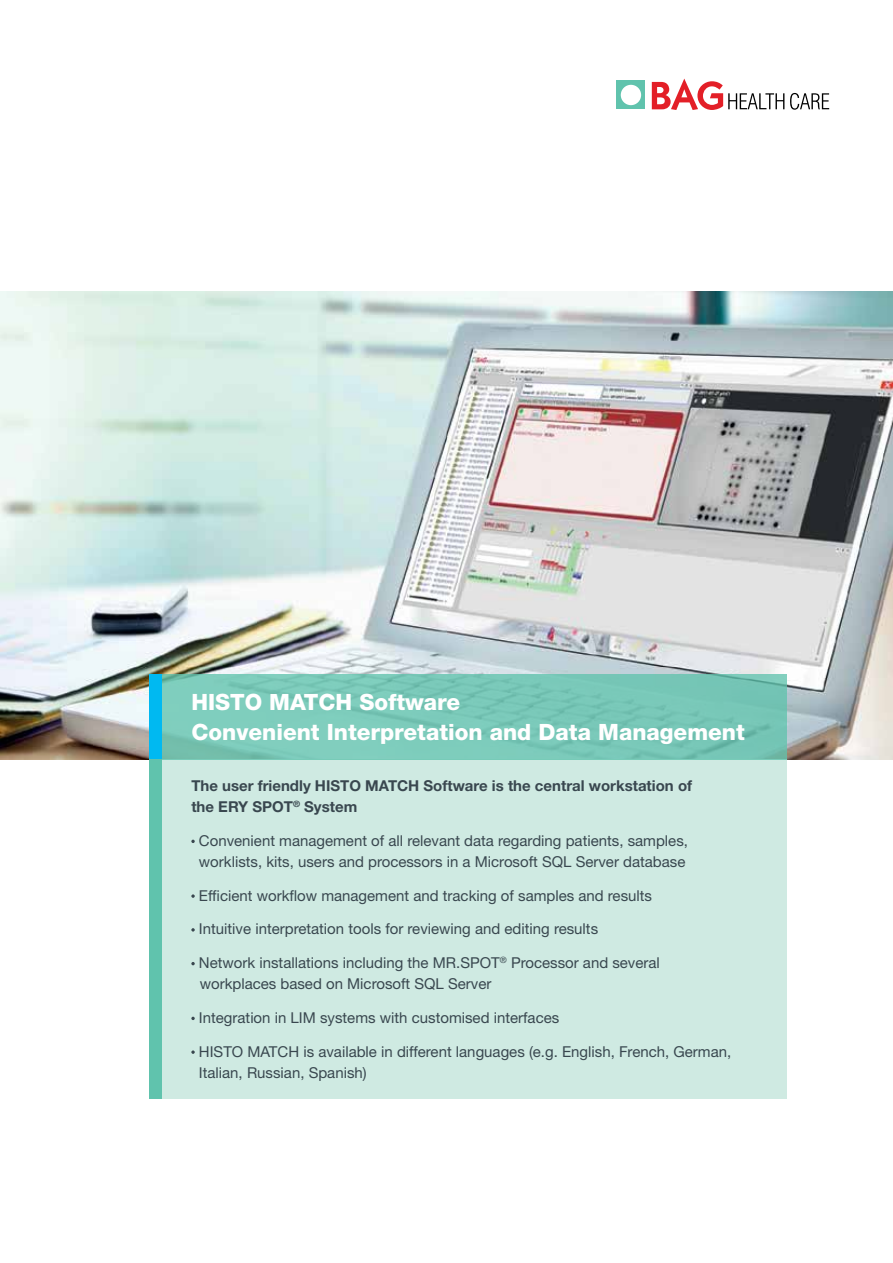
<style>
.page{position:relative;width:893px;height:1263px;background:#fff}
.page>*{position:absolute;margin:0;border:0;box-sizing:border-box;transform-origin:0 0}
.t1{font:800 22.5px/30px "Helvetica Neue LT Std";color:#fff}
.t2{font:15px/21px "Helvetica Neue LT Std";color:#39474f}
.t3{font:700 15px/21px "Helvetica Neue LT Std";color:#39474f}
</style>
<div class="page">
<div style="left:617px;top:81px;width:28px;height:28px;background:#60c3ad"></div>
<div style="left:621px;top:85px;width:20px;height:20px;background:#fff;border-radius:50%"></div>
<svg style="left:652px;top:79px;width:132px;height:31px"></svg>
<svg style="left:790px;top:93px;width:39px;height:17px"></svg>
<img style="left:0;top:291px;width:893px;height:468px">
<div style="left:149px;top:759px;width:638px;height:340px;background:#cfeae2"></div>
<div style="left:149px;top:674px;width:638px;height:85px;background:#7ac9b9"></div>
<div style="left:149px;top:674px;width:13px;height:85px;background:#00b9f1"></div>
<svg style="left:191px;top:840px;width:4px;height:3px"></svg>
<svg style="left:191px;top:894px;width:4px;height:4px"></svg>
<svg style="left:191px;top:962px;width:4px;height:3px"></svg>
<svg style="left:191px;top:1017px;width:4px;height:3px"></svg>
<svg style="left:191px;top:1050px;width:4px;height:4px"></svg>
<div style="left:149px;top:759px;width:13px;height:340px;background:#60c3ad"></div>
<h1 class="t1" style="left:191px;top:686px;width:555px">HISTO MATCH Software<br>Convenient Interpretation and Data Management</h1>
<p class="t3" style="left:191px;top:775px;width:502px">The user friendly HISTO MATCH Software is the central workstation of the ERY SPOT<sup>®</sup> System</p>
<p class="t2" style="left:199px;top:830px;width:491px">Convenient management of all relevant data regarding patients, samples, worklists, kits, users and processors in a Microsoft SQL Server database</p>
<p class="t2" style="left:199px;top:884px;width:455px">Efficient workflow management and tracking of samples and results</p>
<p class="t2" style="left:199px;top:918px;width:401px">Intuitive interpretation tools for reviewing and editing results</p>
<p class="t2" style="left:199px;top:952px;width:462px">Network installations including the MR.SPOT<sup>®</sup> Processor and several workplaces based on Microsoft SQL Server</p>
<p class="t2" style="left:199px;top:1007px;width:362px">Integration in LIM systems with customised interfaces</p>
<p class="t2" style="left:199px;top:1040px;width:534px">HISTO MATCH is available in different languages (e.g. English, French, German,<br>Italian, Russian, Spanish)</p>
</div>
